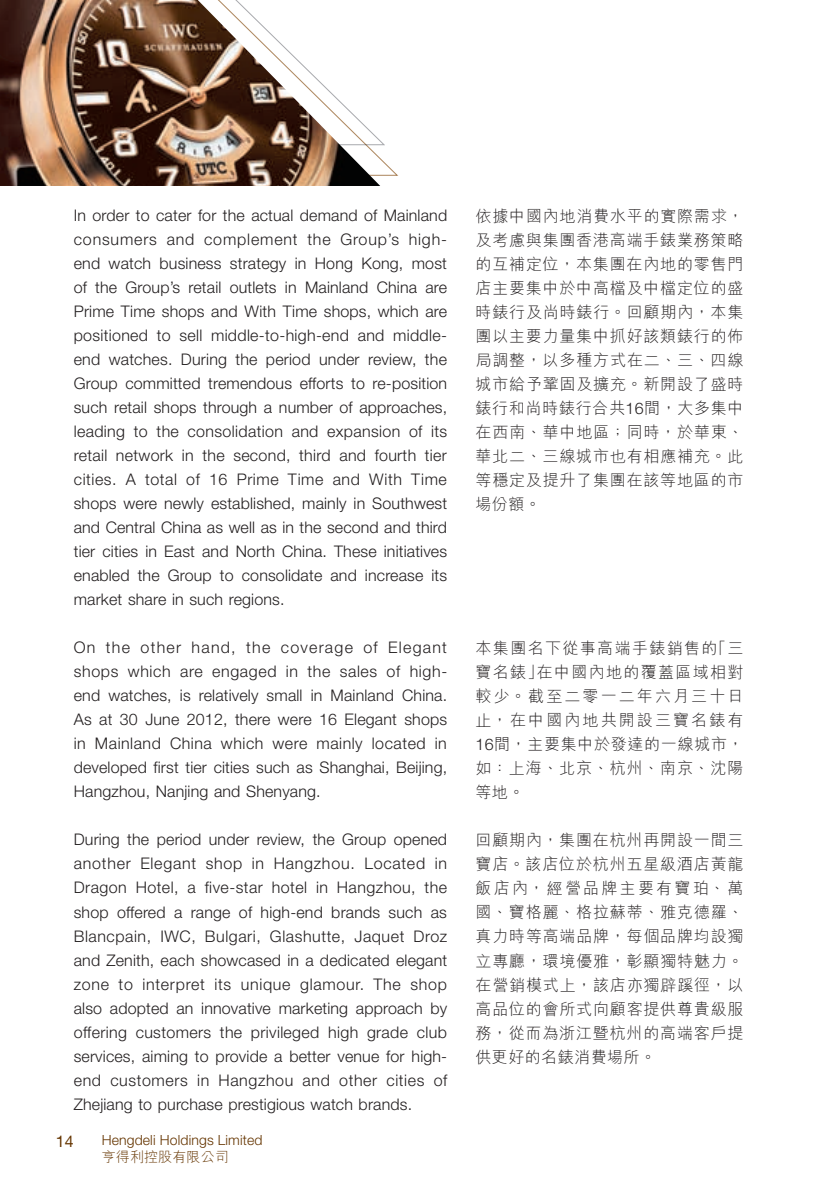
<style>
.page{position:relative;width:840px;height:1191px;background:#fff}
.page>*{position:absolute;margin:0;border:0;box-sizing:border-box;transform-origin:0 0}
.t1{font:300 16px/24px "Helvetica Neue LT Std";letter-spacing:.01em;color:#231f20;text-align:justify}
.t2{font:300 16px/24px "M Hei HK";letter-spacing:.05em;color:#231f20;text-align:justify}
.t3{font:16px "Helvetica Neue LT Std";color:#653500}
.t4{font:300 14px/16.4px "Helvetica Neue LT Std";letter-spacing:.01em;color:#653500}
.s1{font-family:"M Hei HK"}
.s2{font-family:"Helvetica Neue LT Std"}
</style>
<div class="page">
<img style="left:0;top:0;width:380px;height:186px">
<p class="t1" style="left:74px;top:203px;width:375px">In order to cater for the actual demand of Mainland consumers and complement the Group’s high&shy;end watch business strategy in Hong Kong, most of the Group’s retail outlets in Mainland China are Prime Time shops and With Time shops, which are positioned to sell middle-to-high-end and middle&shy;end watches. During the period under review, the Group committed tremendous efforts to re-position such retail shops through a number of approaches, leading to the consolidation and expansion of its retail network in the second, third and fourth tier cities. A total of 16 Prime Time and With Time shops were newly established, mainly in Southwest and Central China as well as in the second and third tier cities in East and North China. These initiatives enabled the Group to consolidate and increase its market share in such regions.</p>
<p class="t1" style="left:74px;top:635px;width:375px">On the other hand, the coverage of Elegant shops which are engaged in the sales of high&shy;end watches, is relatively small in Mainland China.<br>As at 30 June 2012, there were 16 Elegant shops in Mainland China which were mainly located in developed first tier cities such as Shanghai, Beijing, Hangzhou, Nanjing and Shenyang.</p>
<p class="t1" style="left:74px;top:827px;width:375px">During the period under review, the Group opened another Elegant shop in Hangzhou. Located in Dragon Hotel, a five-star hotel in Hangzhou, the shop offered a range of high-end brands such as Blancpain, IWC, Bulgari, Glashutte, Jaquet Droz and Zenith, each showcased in a dedicated elegant zone to interpret its unique glamour. The shop also adopted an innovative marketing approach by offering customers the privileged high grade club services, aiming to provide a better venue for high&shy;end customers in Hangzhou and other cities of Zhejiang to purchase prestigious watch brands.</p>
<p class="t3" style="left:56px;top:1132px;width:18px">14</p>
<p class="t4" style="left:102px;top:1131px;width:162px">Hengdeli Holdings Limited<span class="s1">亨得利控股有限公司</span></p>
<p class="t2" style="left:475px;top:204px;width:269px">依據中國內地消費水平的實際需求，及考慮與集團香港高端手錶業務策略的互補定位，本集團在內地的零售門店主要集中於中高檔及中檔定位的盛時錶行及尚時錶行。回顧期內，本集團以主要力量集中抓好該類錶行的佈局調整，以多種方式在二、三、四線城市給予鞏固及擴充。新開設了盛時錶行和尚時錶行合共<span class="s2">16</span>間，大多集中在西南、華中地區；同時，於華東、華北二、三線城市也有相應補充。此等穩定及提升了集團在該等地區的市場份額。</p>
<p class="t2" style="left:475px;top:636px;width:269px">本集團名下從事高端手錶銷售的「三寶名錶」在中國內地的覆蓋區域相對較少。截至二零一二年六月三十日止，在中國內地共開設三寶名錶有<span class="s2">16</span>間，主要集中於發達的一線城市，如：上海、北京、杭州、南京、沈陽等地。</p>
<p class="t2" style="left:475px;top:828px;width:269px">回顧期內，集團在杭州再開設一間三寶店。該店位於杭州五星級酒店黃龍飯店內，經營品牌主要有寶珀、萬國、寶格麗、格拉蘇蒂、雅克德羅、真力時等高端品牌，每個品牌均設獨立專廳，環境優雅，彰顯獨特魅力。在營銷模式上，該店亦獨辟蹊徑，以高品位的會所式向顧客提供尊貴級服務，從而為浙江暨杭州的高端客戶提供更好的名錶消費場所。</p>
</div>
